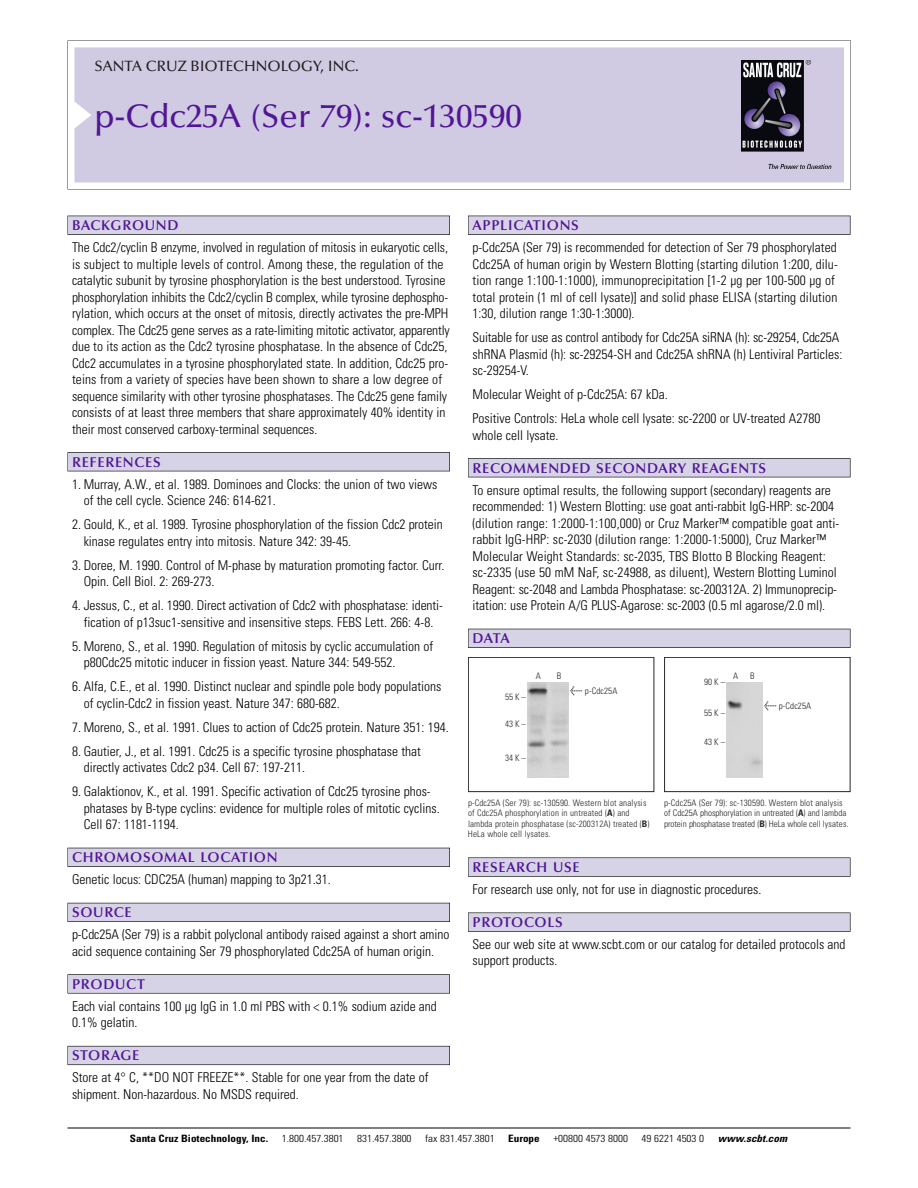
<style>
.page{position:relative;width:918px;height:1188px;background:#fff}
.page>*{position:absolute;margin:0;border:0;box-sizing:border-box;transform-origin:0 0}
.t1{font:500 33px "Optima";color:#511695}
.t2{font:500 15px "Optima";color:#231f20}
.t3{font:600 14.25px "Optima";letter-spacing:.05em;color:#511695}
.t4{font:300 condensed 13.5px/16.5px "Univers";color:#000}
.t5{font:300 condensed 10.2px "Univers";color:#000;scale:1.1 1}
.t6{font:700 condensed 10.2px "Univers";color:#000;scale:1.1 1}
.t7{font:italic 700 condensed 10.2px "Univers";letter-spacing:.005em;color:#000;scale:1.1 1}
.t8{font:9px/10.5px "Univers Condensed Light+TVLABQ";letter-spacing:.015em;color:#272627}
.t9{font:9px/10.5px "Univers Condensed Light+EYPLCA";color:#272627}
.s1{font-family:"Meta Plus Book Roman+PDOZJM";font-size:10.5px}
.s2{font-family:"Univers Condensed Bold+OZRYHE"}
.s3{font-family:"Meta Plus Book Roman+UDKFFN";font-size:10.5px}
.s4{font-family:"Univers Condensed Bold+ZQKSKO"}
</style>
<div class="page">
<svg style="left:68px;top:40px;width:783px;height:149px"></svg>
<div style="left:74px;top:47px;width:770px;height:135px;background:#d1cae3"></div>
<img style="left:741px;top:60px;width:90px;height:108px">
<div style="left:68px;top:216px;width:382px;height:19px;background:#525155"></div>
<div style="left:68px;top:216px;width:381px;height:18px;background:#d7d3e7"></div>
<div style="left:68px;top:452px;width:382px;height:19px;background:#525155"></div>
<div style="left:68px;top:453px;width:381px;height:18px;background:#d7d3e7"></div>
<div style="left:68px;top:848px;width:382px;height:19px;background:#525158"></div>
<div style="left:68px;top:848px;width:381px;height:18px;background:#d7d3e7"></div>
<div style="left:68px;top:903px;width:382px;height:19px;background:#54535a"></div>
<div style="left:68px;top:903px;width:381px;height:18px;background:#d7d3e7"></div>
<svg style="left:68px;top:974px;width:382px;height:20px"></svg>
<div style="left:68px;top:975px;width:381px;height:18px;background:#d7d3e7"></div>
<div style="left:68px;top:1046px;width:382px;height:19px;background:#66646e"></div>
<div style="left:68px;top:1046px;width:381px;height:18px;background:#d7d3e7"></div>
<div style="left:468px;top:216px;width:382px;height:19px;background:#525155"></div>
<div style="left:468px;top:216px;width:382px;height:18px;background:#d7d3e7"></div>
<div style="left:468px;top:458px;width:382px;height:19px;background:#525155"></div>
<div style="left:468px;top:459px;width:382px;height:18px;background:#d7d3e7"></div>
<div style="left:468px;top:629px;width:382px;height:19px;background:#525158"></div>
<div style="left:468px;top:629px;width:382px;height:18px;background:#d7d3e7"></div>
<svg style="left:468px;top:857px;width:382px;height:20px"></svg>
<div style="left:468px;top:858px;width:382px;height:18px;background:#d7d3e7"></div>
<div style="left:468px;top:913px;width:382px;height:19px;background:#575759"></div>
<div style="left:468px;top:913px;width:382px;height:18px;background:#d7d3e7"></div>
<hr style="left:68px;top:1128px;width:782px;height:1px;background:#000">
<div style="left:468px;top:657px;width:186px;height:135px;border:1px solid #272627"></div>
<img style="left:527px;top:682px;width:41px;height:95px">
<div style="left:664px;top:657px;width:186px;height:135px;border:1px solid #272627"></div>
<img style="left:726px;top:682px;width:36px;height:95px">
<p class="t2" style="left:94px;top:61px;width:266px">SANTA CRUZ BIOTECHNOLOGY, INC.</p>
<h1 class="t1" style="left:94px;top:103px;width:429px">p-Cdc25A (Ser 79): sc-130590</h1>
<p class="t3" style="left:72px;top:219px;width:108px">BACKGROUND</p>
<p class="t4" style="left:72px;top:240px;width:379px">The Cdc2/cyclin B enzyme, involved in regulation of mitosis in eukaryotic cells, is subject to multiple levels of control. Among these, the regulation of the catalytic subunit by tyrosine phosphorylation is the best understood. Tyrosine phosphorylation inhibits the Cdc2/cyclin B complex, while tyrosine dephospho&shy;rylation, which occurs at the onset of mitosis, directly activates the pre-MPH complex. The Cdc25 gene serves as a rate-limiting mitotic activator, apparently due to its action as the Cdc2 tyrosine phosphatase. In the absence of Cdc25, Cdc2 accumulates in a tyrosine phosphorylated state. In addition, Cdc25 pro&shy;teins from a variety of species have been shown to share a low degree of sequence similarity with other tyrosine phosphatases. The Cdc25 gene family consists of at least three members that share approximately 40% identity in their most conserved carboxy-terminal sequences.</p>
<p class="t3" style="left:72px;top:456px;width:90px">REFERENCES</p>
<p class="t4" style="left:84px;top:477px;width:355px;text-indent:-12px">1. Murray, A.W., et al. 1989. Dominoes and Clocks: the union of two views of the cell cycle. Science 246: 614-621.</p>
<p class="t4" style="left:84px;top:517px;width:361px;text-indent:-12px">2. Gould, K., et al. 1989. Tyrosine phosphorylation of the fission Cdc2 protein kinase regulates entry into mitosis. Nature 342: 39-45.</p>
<p class="t4" style="left:84px;top:558px;width:362px;text-indent:-12px">3. Doree, M. 1990. Control of M-phase by maturation promoting factor. Curr.<br>Opin. Cell Biol. 2: 269-273.</p>
<p class="t4" style="left:72px;top:598px;width:372px;text-align:center">4. Jessus, C., et al. 1990. Direct activation of Cdc2 with phosphatase: identi&shy;fication of p13suc1-sensitive and insensitive steps. FEBS Lett. 266: 4-8.</p>
<p class="t4" style="left:84px;top:639px;width:351px;text-indent:-12px">5. Moreno, S., et al. 1990. Regulation of mitosis by cyclic accumulation of p80Cdc25 mitotic inducer in fission yeast. Nature 344: 549-552.</p>
<p class="t4" style="left:84px;top:679px;width:359px;text-indent:-12px">6. Alfa, C.E., et al. 1990. Distinct nuclear and spindle pole body populations of cyclin-Cdc2 in fission yeast. Nature 347: 680-682.</p>
<p class="t4" style="left:72px;top:720px;width:378px">7. Moreno, S., et al. 1991. Clues to action of Cdc25 protein. Nature 351: 194.</p>
<p class="t4" style="left:84px;top:744px;width:339px;text-indent:-12px">8. Gautier, J., et al. 1991. Cdc25 is a specific tyrosine phosphatase that directly activates Cdc2 p34. Cell 67: 197-211.</p>
<p class="t4" style="left:84px;top:784px;width:357px;text-indent:-12px">9. Galaktionov, K., et al. 1991. Specific activation of Cdc25 tyrosine phos&shy;phatases by B-type cyclins: evidence for multiple roles of mitotic cyclins.<br>Cell 67: 1181-1194.</p>
<p class="t3" style="left:72px;top:852px;width:207px">CHROMOSOMAL LOCATION</p>
<p class="t4" style="left:72px;top:872px;width:260px">Genetic locus: CDC25A (human) mapping to 3p21.31.</p>
<p class="t3" style="left:72px;top:907px;width:61px">SOURCE</p>
<p class="t4" style="left:72px;top:927px;width:379px">p-Cdc25A (Ser 79) is a rabbit polyclonal antibody raised against a short amino acid sequence containing Ser 79 phosphorylated Cdc25A of human origin.</p>
<p class="t3" style="left:72px;top:978px;width:74px">PRODUCT</p>
<p class="t4" style="left:72px;top:999px;width:366px">Each vial contains 100 µg IgG in 1.0 ml PBS with &lt; 0.1% sodium azide and<br>0.1% gelatin.</p>
<p class="t3" style="left:72px;top:1050px;width:69px">STORAGE</p>
<p class="t4" style="left:72px;top:1070px;width:358px">Store at 4° C, **DO NOT FREEZE**. Stable for one year from the date of shipment. Non-hazardous. No MSDS required.</p>
<p class="t3" style="left:473px;top:219px;width:108px">APPLICATIONS</p>
<p class="t4" style="left:473px;top:240px;width:367px">p-Cdc25A (Ser 79) is recommended for detection of Ser 79 phosphorylated Cdc25A of human origin by Western Blotting (starting dilution 1:200, dilu&shy;tion range 1:100-1:1000), immunoprecipitation [1-2 µg per 100-500 µg of total protein (1 ml of cell lysate)] and solid phase ELISA (starting dilution 1:30, dilution range 1:30-1:3000).</p>
<p class="t4" style="left:473px;top:330px;width:371px">Suitable for use as control antibody for Cdc25A siRNA (h): sc-29254, Cdc25A shRNA Plasmid (h): sc-29254-SH and Cdc25A shRNA (h) Lentiviral Particles: sc-29254-V.</p>
<p class="t4" style="left:473px;top:383px;width:349px;line-height:24px">Molecular Weight of p-Cdc25A: 67 kDa.<br>Positive Controls: HeLa whole cell lysate: sc-2200 or UV-treated A2780</p>
<p class="t4" style="left:473px;top:428px;width:88px">whole cell lysate.</p>
<p class="t3" style="left:473px;top:462px;width:295px">RECOMMENDED SECONDARY REAGENTS</p>
<p class="t4" style="left:473px;top:483px;width:368px">To ensure optimal results, the following support (secondary) reagents are recommended: 1) Western Blotting: use goat anti-rabbit IgG-HRP: sc-2004 (dilution range: 1:2000-1:100,000) or Cruz Marker™ compatible goat anti&shy;rabbit IgG-HRP: sc-2030 (dilution range: 1:2000-1:5000), Cruz Marker™ Molecular Weight Standards: sc-2035, TBS Blotto B Blocking Reagent: sc-2335 (use 50 mM NaF, sc-24988, as diluent), Western Blotting Luminol Reagent: sc-2048 and Lambda Phosphatase: sc-200312A. 2) Immunoprecip&shy;itation: use Protein A/G PLUS-Agarose: sc-2003 (0.5 ml agarose/2.0 ml).</p>
<p class="t3" style="left:473px;top:633px;width:39px">DATA</p>
<p class="t8" style="left:505px;top:692px;width:22px">55K–</p>
<p class="t8" style="left:505px;top:719px;width:22px">43K–</p>
<p class="t8" style="left:505px;top:753px;width:22px">34K–</p>
<p class="t8" style="left:536px;top:671px;width:7px">A</p>
<p class="t8" style="left:557px;top:671px;width:6px">B</p>
<p class="t8" style="left:570px;top:687px;width:49px"><span class="s1">&lt;</span> p-Cdc25A</p>
<p class="t8" style="left:468px;top:798px;width:183px">p-Cdc25A (Ser 79): sc-130590. Western blot analysis of Cdc25A phosphorylation in untreated (<span class="s2">A</span>) and lambda protein phosphatase (sc-200312A) treated (<span class="s2">B</span>)<br>HeLa whole cell lysates.</p>
<p class="t9" style="left:733px;top:671px;width:7px">A</p>
<p class="t9" style="left:750px;top:671px;width:6px">B</p>
<p class="t9" style="left:704px;top:677px;width:22px">90K–</p>
<p class="t9" style="left:704px;top:709px;width:22px">55K–</p>
<p class="t9" style="left:704px;top:737px;width:22px">43K–</p>
<p class="t9" style="left:764px;top:702px;width:49px"><span class="s3">&lt;</span> p-Cdc25A</p>
<p class="t9" style="left:664px;top:798px;width:186px">p-Cdc25A (Ser 79): sc-130590. Western blot analysis of Cdc25A phosphorylation in untreated (<span class="s4">A</span>) and lambda protein phosphatase treated (<span class="s4">B</span>) HeLa whole cell lysates.</p>
<p class="t3" style="left:473px;top:861px;width:109px">RESEARCH USE</p>
<p class="t4" style="left:473px;top:882px;width:290px">For research use only, not for use in diagnostic procedures.</p>
<p class="t3" style="left:473px;top:916px;width:92px">PROTOCOLS</p>
<p class="t4" style="left:473px;top:937px;width:375px">See our web site at www.scbt.com or our catalog for detailed protocols and support products.</p>
<p class="t6" style="left:130px;top:1135px;width:127px">Santa Cruz Biotechnology, Inc.</p>
<p class="t5" style="left:282px;top:1135px;width:58px">1.800.457.3801</p>
<p class="t5" style="left:357px;top:1135px;width:51px">831.457.3800</p>
<p class="t5" style="left:425px;top:1135px;width:65px">fax 831.457.3801</p>
<p class="t6" style="left:508px;top:1135px;width:30px">Europe</p>
<p class="t5" style="left:553px;top:1135px;width:69px">+00800 4573 8000</p>
<p class="t5" style="left:642px;top:1135px;width:58px">49 6221 4503 0</p>
<p class="t7" style="left:718px;top:1135px;width:64px">www.scbt.com</p>
</div>
